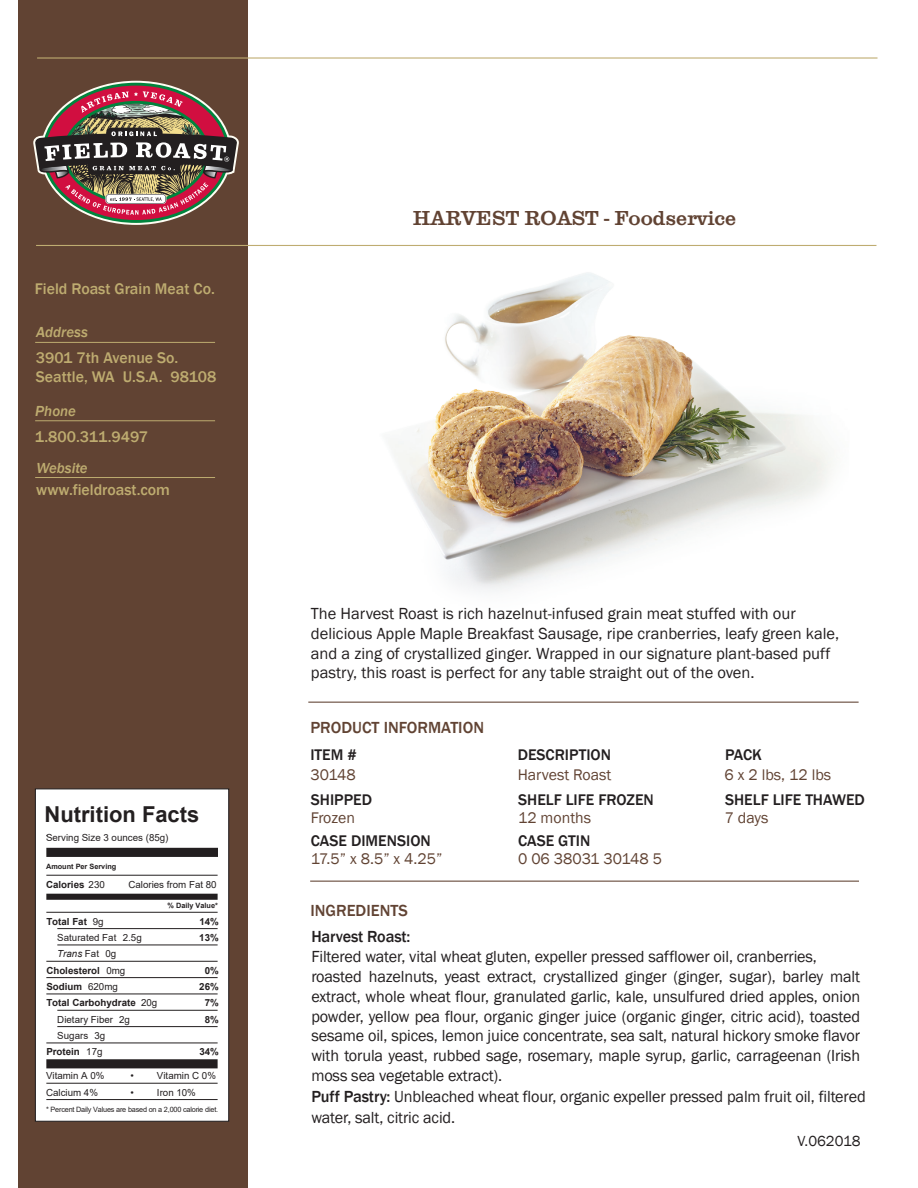
<style>
.page{position:relative;width:918px;height:1188px;background:#fff}
.page>*{position:absolute;margin:0;border:0;box-sizing:border-box;transform-origin:0 0}
.t1{font:700 21.9px "Arial";color:#231f20}
.t2{font:500 21px "Clarendon No 1 URWTOT";color:#614333}
.t3{font:16.5px/20.1px "Franklin Gothic";letter-spacing:-.01em;color:#231f20}
.t4{font:500 16.5px "Franklin Gothic";color:#614333}
.t5{font:500 16.5px "Franklin Gothic";letter-spacing:-.01em;color:#231f20}
.t6{font:500 15.9px/19px "Franklin Gothic";color:#beac70}
.t7{font:500 15.9px "Franklin Gothic";color:#231f20}
.t8{font:15.9px "Franklin Gothic";color:#614333}
.t9{font:italic 500 15px "Franklin Gothic";color:#beac70}
.t10{font:15px "Franklin Gothic";color:#231f20}
.t11{font:9.75px/16.4px "Arial";color:#231f20;text-align:right}
.t12{font:700 9.75px/16.4px "Arial";color:#231f20;text-align:center}
.t13{font:7.35px "Arial";letter-spacing:-.03em;color:#231f20}
.t14{font:700 7.35px "Arial";color:#231f20}
.s1{font-weight:400}
.s2{font-weight:400;font-style:italic}
.s3{font-weight:700}
.s4{font-weight:500}
</style>
<div class="page">
<img style="left:392px;top:272px;width:441px;height:319px">
<hr style="left:308px;top:702px;width:551px;height:1px;background:#614333">
<hr style="left:310px;top:881px;width:549px;height:1px;background:#614333">
<div style="left:19px;top:0;width:229px;height:1188px;background:#614333"></div>
<hr style="left:37px;top:57px;width:841px;height:2px;background:#bfac71">
<hr style="left:36px;top:245px;width:840px;height:1px;background:#bfac71">
<svg style="left:33px;top:81px;width:206px;height:144px"></svg>
<hr style="left:35px;top:342px;width:180px;height:1px;background:#beac70">
<hr style="left:35px;top:420px;width:180px;height:1px;background:#beac70">
<hr style="left:35px;top:477px;width:180px;height:1px;background:#beac70">
<div style="left:35px;top:788px;width:194px;height:334px;background:#fff;border:1px solid #231f20"></div>
<div style="left:46px;top:848px;width:172px;height:9px;background:#231f20"></div>
<hr style="left:46px;top:875px;width:172px;height:1px;background:#231f20">
<div style="left:46px;top:894px;width:172px;height:6px;background:#231f20"></div>
<hr style="left:46px;top:912px;width:172px;height:1px;background:#231f20">
<hr style="left:57px;top:928px;width:161px;height:1px;background:#231f20">
<hr style="left:57px;top:945px;width:161px;height:1px;background:#231f20">
<hr style="left:46px;top:961px;width:172px;height:1px;background:#231f20">
<hr style="left:46px;top:977px;width:172px;height:1px;background:#231f20">
<hr style="left:46px;top:994px;width:172px;height:1px;background:#231f20">
<hr style="left:57px;top:1010px;width:161px;height:1px;background:#231f20">
<hr style="left:57px;top:1026px;width:161px;height:1px;background:#231f20">
<hr style="left:46px;top:1043px;width:172px;height:1px;background:#231f20">
<div style="left:46px;top:1059px;width:172px;height:9px;background:#231f20"></div>
<hr style="left:46px;top:1083px;width:172px;height:1px;background:#231f20">
<hr style="left:46px;top:1099px;width:172px;height:1px;background:#231f20">
<p class="t6" style="left:35px;top:279px;width:182px">Field Roast Grain Meat Co.</p>
<p class="t9" style="left:36px;top:323px;width:53px">Address</p>
<p class="t6" style="left:36px;top:348px;width:182px">3901 7th Avenue So.<br>Seattle, WA U.S.A. 98108</p>
<p class="t9" style="left:35px;top:402px;width:42px">Phone</p>
<p class="t6" style="left:35px;top:428px;width:115px">1.800.311.9497</p>
<p class="t9" style="left:36px;top:458px;width:53px">Website</p>
<p class="t6" style="left:36px;top:480px;width:135px">www.fieldroast.com</p>
<h1 class="t1" style="left:45px;top:799px;width:156px">Nutrition Facts</h1>
<p class="t11" style="left:46px;top:829px;width:124px">Serving Size 3 ounces (85g)</p>
<p class="t14" style="left:46px;top:861px;width:72px">Amount Per Serving</p>
<p class="t12" style="left:46px;top:877px;width:60px">Calories <span class="s1">230</span></p>
<p class="t11" style="left:128px;top:877px;width:90px">Calories from Fat 80</p>
<p class="t14" style="left:168px;top:900px;width:52px">% Daily Value*</p>
<p class="t12" style="left:46px;top:913px;width:59px">Total Fat <span class="s1">9g</span></p>
<p class="t12" style="left:199px;top:913px;width:21px">14%</p>
<p class="t11" style="left:57px;top:929px;width:86px">Saturated Fat 2.5g</p>
<p class="t12" style="left:199px;top:930px;width:21px">13%</p>
<p class="t12" style="left:46px;top:946px;width:80px"><span class="s2">Trans</span> <span class="s1">Fat 0g<br></span>Cholesterol <span class="s1">0mg</span></p>
<p class="t12" style="left:205px;top:962px;width:16px">0%</p>
<p class="t12" style="left:46px;top:979px;width:73px">Sodium <span class="s1">620mg</span></p>
<p class="t12" style="left:199px;top:979px;width:21px">26%</p>
<p class="t12" style="left:46px;top:995px;width:113px">Total Carbohydrate <span class="s1">20g</span></p>
<p class="t12" style="left:205px;top:995px;width:16px">7%</p>
<p class="t11" style="left:57px;top:1011px;width:74px">Dietary Fiber 2g</p>
<p class="t12" style="left:205px;top:1011px;width:16px">8%</p>
<p class="t11" style="left:46px;top:1027px;width:60px">Sugars 3g<br><span class="s3">Protein</span> 17g</p>
<p class="t12" style="left:199px;top:1044px;width:21px">34%</p>
<p class="t11" style="left:46px;top:1068px;width:60px">Vitamin A 0%</p>
<p class="t11" style="left:131px;top:1068px;width:87px">• Vitamin C 0%</p>
<p class="t11" style="left:46px;top:1084px;width:54px">Calcium 4%</p>
<p class="t11" style="left:131px;top:1084px;width:67px">• Iron 10%</p>
<p class="t13" style="left:46px;top:1105px;width:174px">* Percent Daily Values are based on a 2,000 calorie diet.</p>
<p class="t2" style="left:413px;top:206px;width:325px">HARVEST ROAST - Foodservice</p>
<p class="t3" style="left:311px;top:604px;width:530px">The Harvest Roast is rich hazelnut-infused grain meat stuffed with our delicious Apple Maple Breakfast Sausage, ripe cranberries, leafy green kale, and a zing of crystallized ginger. Wrapped in our signature plant-based puff pastry, this roast is perfect for any table straight out of the oven.</p>
<p class="t4" style="left:310px;top:717px;width:175px">PRODUCT INFORMATION</p>
<p class="t7" style="left:310px;top:745px;width:48px">ITEM #</p>
<p class="t7" style="left:518px;top:745px;width:95px">DESCRIPTION</p>
<p class="t7" style="left:725px;top:745px;width:38px">PACK</p>
<p class="t8" style="left:310px;top:765px;width:47px">30148</p>
<p class="t8" style="left:518px;top:765px;width:95px">Harvest Roast</p>
<p class="t8" style="left:725px;top:765px;width:108px">6 x 2 lbs, 12 lbs</p>
<p class="t7" style="left:311px;top:789px;width:63px">SHIPPED</p>
<p class="t7" style="left:518px;top:789px;width:137px">SHELF LIFE FROZEN</p>
<p class="t7" style="left:725px;top:789px;width:141px">SHELF LIFE THAWED</p>
<p class="t8" style="left:311px;top:808px;width:46px">Frozen</p>
<p class="t8" style="left:518px;top:808px;width:74px">12 months</p>
<p class="t8" style="left:725px;top:808px;width:45px">7 days</p>
<p class="t7" style="left:311px;top:830px;width:121px">CASE DIMENSION</p>
<p class="t7" style="left:518px;top:830px;width:74px">CASE GTIN</p>
<p class="t8" style="left:311px;top:849px;width:133px">17.5” x 8.5” x 4.25”</p>
<p class="t8" style="left:518px;top:849px;width:145px">0 06 38031 30148 5</p>
<p class="t4" style="left:310px;top:900px;width:99px">INGREDIENTS</p>
<p class="t5" style="left:311px;top:927px;width:101px">Harvest Roast:</p>
<p class="t3" style="left:311px;top:947px;width:556px">Filtered water, vital wheat gluten, expeller pressed safflower oil, cranberries, roasted hazelnuts, yeast extract, crystallized ginger (ginger, sugar), barley malt extract, whole wheat flour, granulated garlic, kale, unsulfured dried apples, onion powder, yellow pea flour, organic ginger juice (organic ginger, citric acid), toasted sesame oil, spices, lemon juice concentrate, sea salt, natural hickory smoke flavor with torula yeast, rubbed sage, rosemary, maple syrup, garlic, carrageenan (Irish moss sea vegetable extract).<br><span class="s4">Puff Pastry:</span> Unbleached wheat flour, organic expeller pressed palm fruit oil, filtered water, salt, citric acid.</p>
<p class="t10" style="left:797px;top:1131px;width:65px">V.062018</p>
</div>
